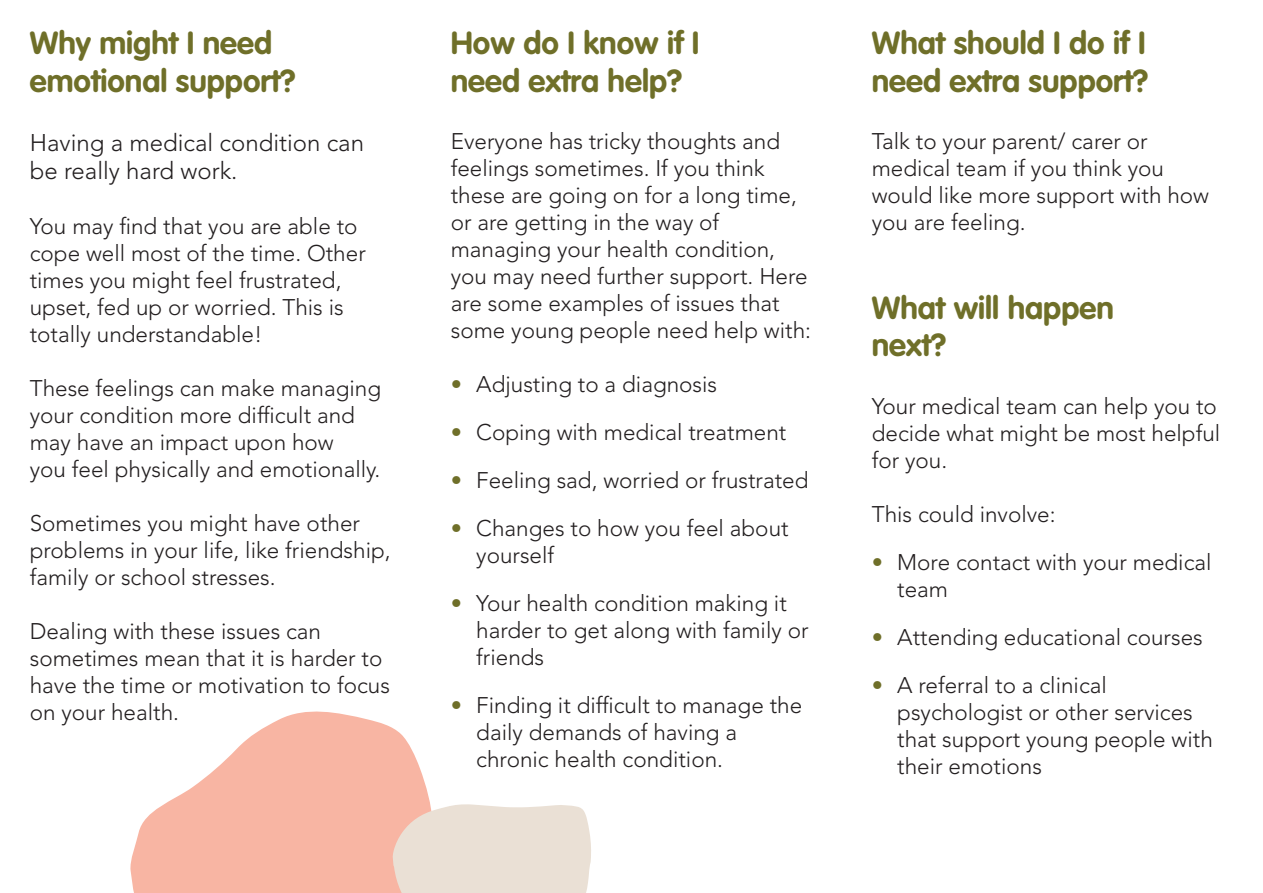
<style>
.page{position:relative;width:1263px;height:893px;background:#fff}
.page>*{position:absolute;margin:0;border:0;box-sizing:border-box;transform-origin:0 0}
.t1{font:700 31.5px "VAG Rounded Std";color:#6f6f29}
.t2{font:300 24px/28.8px "Avenir LT Std";color:#231f20}
.t3{font:300 22.5px/27px "Avenir LT Std";color:#231f20}
.s1{color:#6f6f29}
</style>
<div class="page">
<svg style="left:130px;top:711px;width:263px;height:182px;fill:#f8b5a3"></svg>
<svg style="left:393px;top:728px;width:198px;height:165px"></svg>
<p class="t1" style="left:30px;top:28px;width:244px">Why might I need</p>
<p class="t1" style="left:30px;top:66px;width:267px">emotional support?</p>
<p class="t2" style="left:30px;top:130px;width:336px">Having a medical condition can be really hard work.</p>
<p class="t3" style="left:30px;top:215px;width:329px">You may find that you are able to</p>
<p class="t3" style="left:30px;top:242px;width:338px">cope well most of the time. Other</p>
<p class="t3" style="left:30px;top:269px;width:313px">times you might feel frustrated,</p>
<p class="t3" style="left:30px;top:296px;width:315px">upset, fed up or worried. This is</p>
<p class="t3" style="left:30px;top:323px;width:234px">totally understandable!</p>
<p class="t3" style="left:30px;top:377px;width:353px">These feelings can make managing</p>
<p class="t3" style="left:30px;top:404px;width:327px">your condition more difficult and</p>
<p class="t3" style="left:30px;top:431px;width:305px">may have an impact upon how</p>
<p class="t3" style="left:30px;top:458px;width:352px">you feel physically and emotionally.</p>
<p class="t3" style="left:30px;top:512px;width:332px">Sometimes you might have other</p>
<p class="t3" style="left:30px;top:539px;width:362px">problems in your life, like friendship, family or school stresses.</p>
<p class="t3" style="left:30px;top:620px;width:362px">Dealing with these issues can sometimes mean that it is harder to have the time or motivation to focus on your health.</p>
<p class="t1" style="left:451px;top:28px;width:250px">How do I know if I</p>
<p class="t1" style="left:451px;top:66px;width:233px">need extra help?</p>
<p class="t3" style="left:451px;top:130px;width:362px">Everyone has tricky thoughts and feelings sometimes. If you think these are going on for a long time, or are getting in the way of managing your health condition, you may need further support. Here are some examples of issues that some young people need help with:</p>
<p class="t3" style="left:451px;top:373px;width:268px"><span class="s1">•</span> Adjusting to a diagnosis</p>
<p class="t3" style="left:451px;top:421px;width:337px"><span class="s1">•</span> Coping with medical treatment</p>
<p class="t3" style="left:451px;top:469px;width:359px"><span class="s1">•</span> Feeling sad, worried or frustrated</p>
<p class="t3" style="left:476px;top:517px;width:314px;text-indent:-26px"><span class="s1">•</span> Changes to how you feel about yourself</p>
<p class="t3" style="left:476px;top:592px;width:334px;text-indent:-26px"><span class="s1">•</span> Your health condition making it harder to get along with family or friends</p>
<p class="t3" style="left:476px;top:694px;width:327px;text-indent:-26px"><span class="s1">•</span> Finding it difficult to manage the daily demands of having a chronic health condition.</p>
<p class="t1" style="left:872px;top:28px;width:275px">What should I do if I</p>
<p class="t1" style="left:872px;top:66px;width:278px">need extra support?</p>
<p class="t3" style="left:872px;top:130px;width:278px">Talk to your parent/ carer or</p>
<p class="t3" style="left:872px;top:157px;width:294px">medical team if you think you</p>
<p class="t3" style="left:872px;top:184px;width:339px">would like more support with how you are feeling.</p>
<p class="t1" style="left:872px;top:292px;width:244px">What will happen</p>
<p class="t1" style="left:872px;top:330px;width:76px">next?</p>
<p class="t3" style="left:872px;top:395px;width:350px">Your medical team can help you to decide what might be most helpful for you.</p>
<p class="t3" style="left:872px;top:503px;width:185px">This could involve:</p>
<p class="t3" style="left:897px;top:551px;width:316px;text-indent:-26px"><span class="s1">•</span> More contact with your medical team</p>
<p class="t3" style="left:872px;top:626px;width:333px"><span class="s1">•</span> Attending educational courses</p>
<p class="t3" style="left:897px;top:674px;width:317px;text-indent:-26px"><span class="s1">•</span> A referral to a clinical psychologist or other services that support young people with their emotions</p>
</div>
